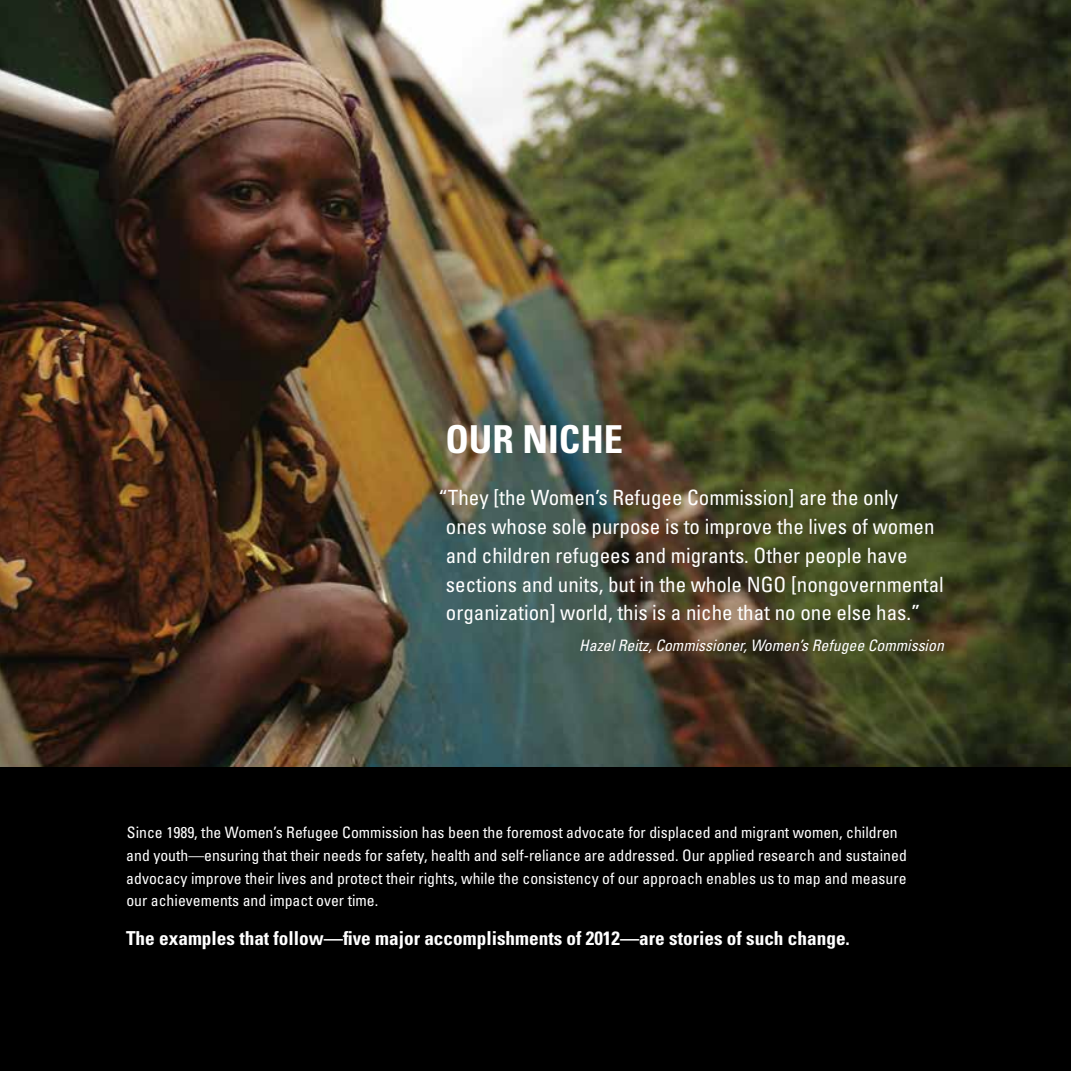
<style>
.page{position:relative;width:1071px;height:1071px;background:#fff}
.page>*{position:absolute;margin:0;border:0;box-sizing:border-box;transform-origin:0 0}
.t1{font:700 condensed 38.5px "Univers";color:#fff}
.t2{font:condensed 21px/28.7px "Univers";color:#fff}
.t3{font:700 condensed 19.25px "Univers";color:#fff}
.t4{font:condensed 15.75px/22.8px "Univers";color:#fff}
.t5{font:italic condensed 15.75px "Univers";color:#fff}
</style>
<div class="page">
<img style="left:0;top:0;width:1071px;height:767px">
<div style="left:0;top:767px;width:1071px;height:304px;background:#000"></div>
<h1 class="t1" style="left:445px;top:416px;width:179px">OUR NICHE</h1>
<p class="t2" style="left:446px;top:483px;width:500px;text-indent:-7px">“They [the Women’s Refugee Commission] are the only ones whose sole purpose is to improve the lives of women and children refugees and migrants. Other people have sections and units, but in the whole NGO [nongovernmental organization] world, this is a niche that no one else has.”</p>
<p class="t5" style="left:579px;top:635px;width:366px">Hazel Reitz, Commissioner, Women’s Refugee Commission</p>
<p class="t4" style="left:126px;top:821px;width:782px">Since 1989, the Women’s Refugee Commission has been the foremost advocate for displaced and migrant women, children and youth—ensuring that their needs for safety, health and self-reliance are addressed. Our applied research and sustained advocacy improve their lives and protect their rights, while the consistency of our approach enables us to map and measure our achievements and impact over time.</p>
<p class="t3" style="left:126px;top:926px;width:725px">The examples that follow—five major accomplishments of 2012—are stories of such change.</p>
</div>
